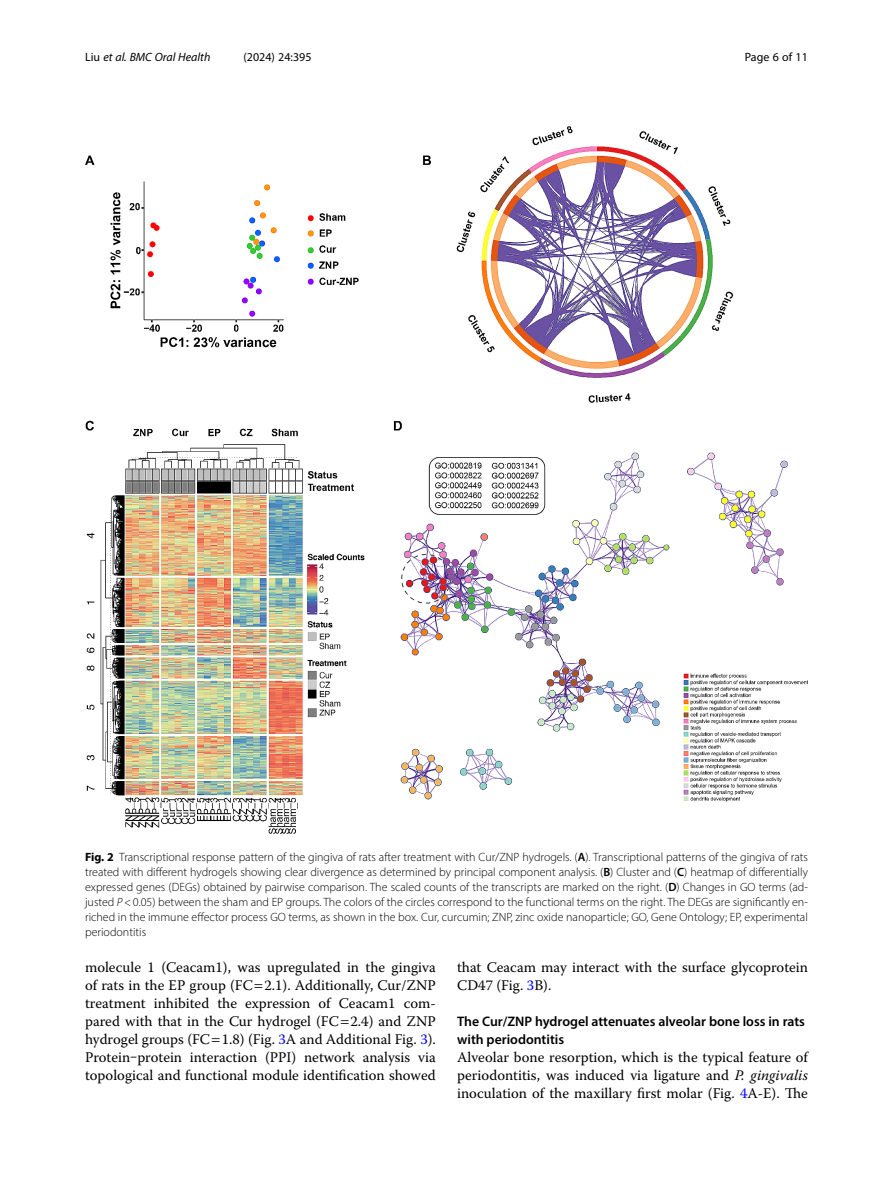
<style>
.page{position:relative;width:893px;height:1191px;background:#fff}
.page>*{position:absolute;margin:0;border:0;box-sizing:border-box;transform-origin:0 0}
.Body_Text{font:14.7px/18px "Warnock Pro";color:#000;text-align:justify}
.Head_2{font:600 13.8px/18px "Myriad Pro";color:#000}
.Figure_Caption{font:300 12px/15px "Myriad Pro";color:#000;text-align:justify}
.t1{font:italic 12px "Myriad Pro";color:#000}
.t2{font:12px "Myriad Pro";color:#000}
.s1{font-style:normal}
.s2{font-weight:700}
.s3{font-weight:600}
.s4{font-style:italic}
.s5{color:#00f}
</style>
<div class="page">
<img style="left:85px;top:126px;width:723px;height:707px">
<p class="t1" style="left:85px;top:50px;width:127px"><span class="s1">Liu</span> et al. BMC Oral Health</p>
<p class="t2" style="left:244px;top:50px;width:70px">(2024) 24:395</p>
<p class="t2" style="left:745px;top:50px;width:65px">Page 6 of 11</p>
<p class="Figure_Caption" style="left:85px;top:849px;width:724px"><span class="s2">Fig. 2</span> Transcriptional response pattern of the gingiva of rats after treatment with Cur/ZNP hydrogels. (<span class="s3">A</span>). Transcriptional patterns of the gingiva of rats treated with different hydrogels showing clear divergence as determined by principal component analysis. (<span class="s3">B</span>) Cluster and (<span class="s3">C</span>) heatmap of differentially expressed genes (DEGs) obtained by pairwise comparison. The scaled counts of the transcripts are marked on the right. (<span class="s3">D</span>) Changes in GO terms (ad&shy;justed <span class="s4">P</span>&lt;0.05) between the sham and EP groups. The colors of the circles correspond to the functional terms on the right. The DEGs are significantly en&shy;riched in the immune effector process GO terms, as shown in the box. Cur, curcumin; ZNP, zinc oxide nanoparticle; GO, Gene Ontology; EP, experimental periodontitis</p>
<p class="Body_Text" style="left:85px;top:958px;width:352px">molecule 1 (Ceacam1), was upregulated in the gingiva of rats in the EP group (FC 2.1). Additionally, Cur/ZNP treatment inhibited the expression of Ceacam1 com&shy;pared with that in the Cur hydrogel (FC 2.4) and ZNP hydrogel groups (FC 1.8) (Fig. <span class="s5">3</span>A and Additional Fig. <span class="s5">3</span>).<br>Protein‒protein interaction (PPI) network analysis via topological and functional module identification showed</p>
<p class="Body_Text" style="left:457px;top:958px;width:352px">that Ceacam may interact with the surface glycoprotein<br>CD47 (Fig. <span class="s5">3</span>B).</p>
<p class="Head_2" style="left:457px;top:1012px;width:349px">The Cur/ZNP hydrogel attenuates alveolar bone loss in rats with periodontitis</p>
<p class="Body_Text" style="left:457px;top:1048px;width:352px">Alveolar bone resorption, which is the typical feature of periodontitis, was induced via ligature and <span class="s4">P. gingivalis </span>inoculation of the maxillary first molar (Fig. <span class="s5">4</span>A-E). The</p>
</div>
